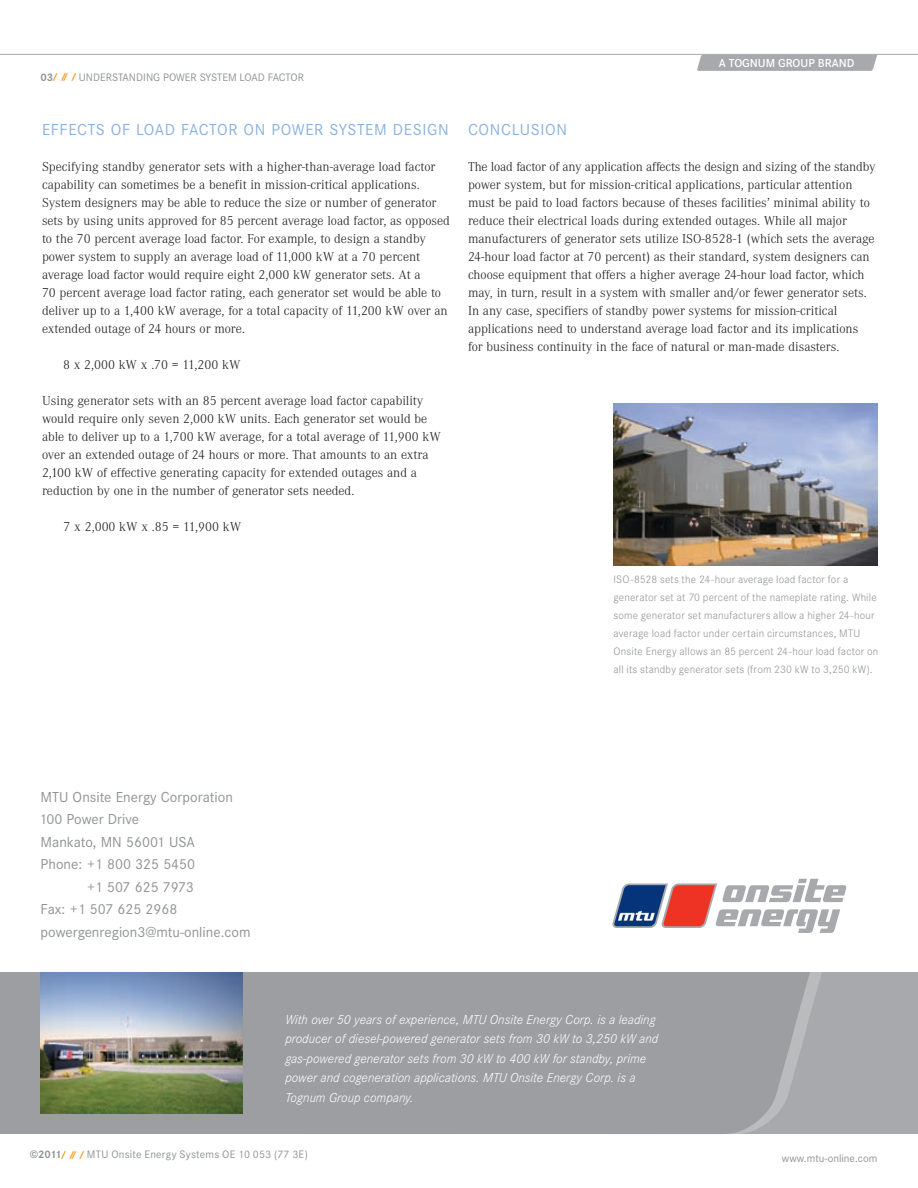
<style>
.page{position:relative;width:918px;height:1188px;background:#fff}
.page>*{position:absolute;margin:0;border:0;box-sizing:border-box;transform-origin:0 0}
.body_subhead_large{font:16.5px "Corporate S";letter-spacing:.04em;color:#89b2df}
.headline_small_orang{font:15px "Corporate S";color:#909295}
.body{font:300 13.5px/18px "Corporate A";color:#231f20}
.body_text{font:italic 300 13.5px/19.5px "Corporate S";color:#fff}
.body_subhead{font:300 13.5px "Corporate A";color:#231f20}
.linkup{font:600 12px "Corporate S";color:#fff}
.numerals{font:300 11.25px/18px "Corporate S";letter-spacing:.015em;color:#909295}
.numerals-2{font:11.25px "Corporate S";letter-spacing:.01em;color:#909295}
.s1{font-weight:700}
.s2{font-weight:800;font-size:8.7px;color:#f8981d}
</style>
<div class="page">
<hr style="left:0;top:54px;width:918px;height:1px;background:#a7a9ac">
<svg style="left:697px;top:55px;width:180px;height:16px;background:#a9abae"></svg>
<img style="left:614px;top:404px;width:263px;height:161px">
<div style="left:0;top:972px;width:918px;height:162px;background:#a7a9ac"></div>
<svg style="left:612px;top:879px;width:234px;height:54px"></svg>
<div style="left:0;top:972px;width:810px;height:162px;background:#9c9ea1"></div>
<img style="left:40px;top:972px;width:203px;height:142px">
<p class="numerals-2" style="left:40px;top:71px;width:53px"><span class="s1">03</span><span class="s2">/ // /</span> UNDERSTANDING</p>
<p class="numerals-2" style="left:163px;top:71px;width:8px">POWER</p>
<p class="numerals-2" style="left:200px;top:71px;width:19px">SYSTEM</p>
<p class="numerals-2" style="left:240px;top:71px;width:7px">LOAD</p>
<p class="numerals-2" style="left:268px;top:71px;width:7px">FACTOR</p>
<p class="body_subhead_large" style="left:42px;top:121px;width:408px">Effects of load factor on power system design</p>
<p class="body" style="left:42px;top:158px;width:410px">Specifying standby generator sets with a higher-than-average load factor capability can sometimes be a benefit in mission-critical applications.<br>System designers may be able to reduce the size or number of generator sets by using units approved for 85 percent average load factor, as opposed to the 70 percent average load factor. For example, to design a standby power system to supply an average load of 11,000 kW at a 70 percent average load factor would require eight 2,000 kW generator sets. At a<br>70 percent average load factor rating, each generator set would be able to deliver up to a 1,400 kW average, for a total capacity of 11,200 kW over an extended outage of 24 hours or more.</p>
<p class="body_subhead" style="left:63px;top:358px;width:179px">8 x 2,000 kW x .70 = 11,200 kW</p>
<p class="body" style="left:42px;top:392px;width:400px">Using generator sets with an 85 percent average load factor capability would require only seven 2,000 kW units. Each generator set would be able to deliver up to a 1,700 kW average, for a total average of 11,900 kW over an extended outage of 24 hours or more. That amounts to an extra 2,100 kW of effective generating capacity for extended outages and a reduction by one in the number of generator sets needed.</p>
<p class="body" style="left:64px;top:518px;width:179px">7 x 2,000 kW x .85 = 11,900 kW</p>
<p class="linkup" style="left:719px;top:56px;width:137px">A TOGNUM GROUP BRAND</p>
<p class="body_subhead_large" style="left:468px;top:121px;width:101px">Conclusion</p>
<p class="body" style="left:468px;top:158px;width:409px">The load factor of any application affects the design and sizing of the standby power system, but for mission-critical applications, particular attention must be paid to load factors because of theses facilities’ minimal ability to reduce their electrical loads during extended outages. While all major manufacturers of generator sets utilize ISO-8528-1 (which sets the average 24-hour load factor at 70 percent) as their standard, system designers can choose equipment that offers a higher average 24-hour load factor, which may, in turn, result in a system with smaller and/or fewer generator sets.<br>In any case, specifiers of standby power systems for mission-critical applications need to understand average load factor and its implications for business continuity in the face of natural or man-made disasters.</p>
<p class="numerals" style="left:614px;top:570px;width:266px">ISO-8528 sets the 24-hour average load factor for a generator set at 70 percent of the nameplate rating. While some generator set manufacturers allow a higher 24-hour average load factor under certain circumstances, MTU Onsite Energy allows an 85 percent 24-hour load factor on all its standby generator sets (from 230 kW to 3,250 kW).</p>
<p class="headline_small_orang" style="left:41px;top:788px;width:194px">MTU Onsite Energy Corporation</p>
<p class="headline_small_orang" style="left:39px;top:811px;width:102px">100 Power Drive</p>
<p class="headline_small_orang" style="left:41px;top:833px;width:147px">Mankato, MN 56001 USA</p>
<p class="headline_small_orang" style="left:41px;top:856px;width:156px">Phone: +1 800 325 5450</p>
<p class="headline_small_orang" style="left:87px;top:878px;width:108px">+1 507 625 7973</p>
<p class="headline_small_orang" style="left:41px;top:901px;width:138px">Fax: +1 507 625 2968</p>
<p class="headline_small_orang" style="left:41px;top:923px;width:212px">powergenregion3@mtu-online.com</p>
<p class="body_text" style="left:285px;top:1010px;width:374px">With over 50 years of experience, MTU Onsite Energy Corp. is a leading producer of diesel-powered generator sets from 30 kW to 3,250 kW and gas-powered generator sets from 30 kW to 400 kW for standby, prime power and cogeneration applications. MTU Onsite Energy Corp. is a Tognum Group company.</p>
<p class="numerals-2" style="left:30px;top:1148px;width:280px"><span class="s1">©2011</span><span class="s2">/ // /</span> MTU Onsite Energy Systems OE 10 053 (77 3E)</p>
<p class="numerals-2" style="left:782px;top:1152px;width:97px">www.mtu-online.com</p>
</div>
